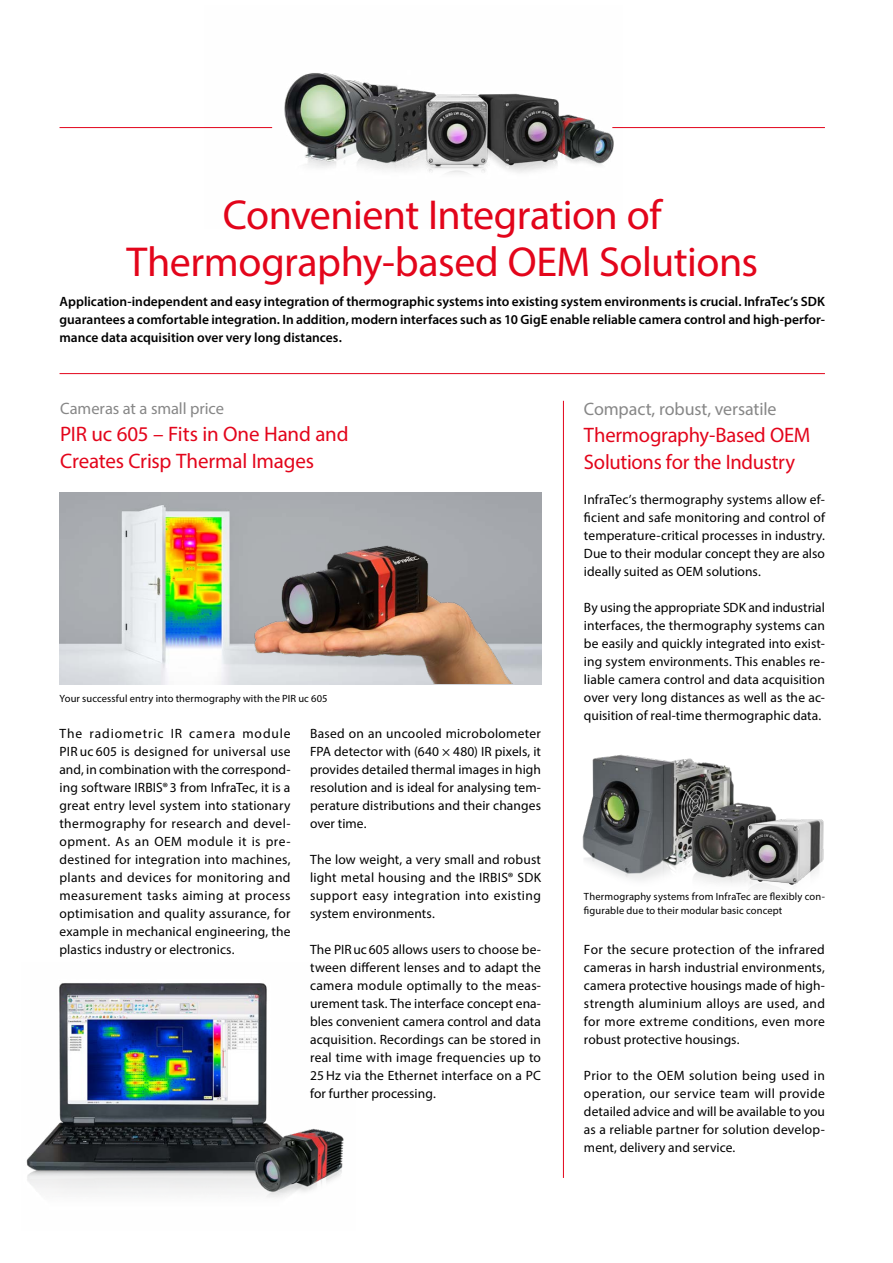
<style>
.page{position:relative;width:893px;height:1263px;background:#fff}
.page>*{position:absolute;margin:0;border:0;box-sizing:border-box;transform-origin:0 0}
.t1{font:42px/46.5px "Myriad Pro";letter-spacing:-.01em;color:#e3051b;text-align:center}
.t2{font:21px/27px "Myriad Pro";letter-spacing:-.01em;color:#e3051b}
.t3{font:18px "Myriad Pro";letter-spacing:-.005em;color:#878787}
.t4{font:16.5px "Myriad Pro";letter-spacing:-.005em;color:#878787}
.t5{font:13.5px/18px "Myriad Pro";letter-spacing:.005em;color:#000;text-align:justify}
.t6{font:600 13.5px/18px "Myriad Pro";color:#000;text-align:justify}
.t7{font:10.5px/13.5px "Myriad Pro";letter-spacing:.015em;color:#000}
</style>
<div class="page">
<img style="left:26px;top:983px;width:241px;height:210px">
<img style="left:211px;top:1123px;width:133px;height:75px">
<hr style="left:60px;top:373px;width:765px;height:1px;background:#e3051b">
<hr style="left:563px;top:401px;width:1px;height:777px;background:#e3051b">
<img style="left:582px;top:754px;width:242px;height:135px">
<hr style="left:612px;top:127px;width:213px;height:1px;background:#e3051b">
<hr style="left:60px;top:127px;width:212px;height:1px;background:#e3051b">
<img style="left:205px;top:73px;width:417px;height:101px">
<img style="left:60px;top:493px;width:481px;height:191px">
<img style="left:231px;top:534px;width:310px;height:149px">
<h1 class="t1" style="left:126px;top:191px;width:633px">Convenient Integration of<br>Thermography-based OEM Solutions</h1>
<p class="t6" style="left:60px;top:292px;width:767px">Application-independent and easy integration of thermographic systems into existing system environments is crucial. InfraTec’s SDK guarantees a comfortable integration. In addition, modern interfaces such as 10 GigE enable reliable camera control and high-perfor&shy;mance data acquisition over very long distances.</p>
<p class="t4" style="left:60px;top:398px;width:165px">Cameras at a small price</p>
<h2 class="t2" style="left:60px;top:420px;width:290px">PIR uc 605 – Fits in One Hand and<br>Creates Crisp Thermal Images</h2>
<p class="t7" style="left:60px;top:692px;width:270px">Your successful entry into thermography with the PIR uc 605</p>
<p class="t5" style="left:60px;top:724px;width:233px">The radiometric IR camera module PIR uc 605 is designed for universal use and, in combination with the correspond&shy;ing software IRBIS® 3 from InfraTec, it is a great entry level system into stationary thermography for research and devel&shy;opment. As an OEM module it is pre&shy;destined for integration into machines, plants and devices for monitoring and measurement tasks aiming at process optimisation and quality assurance, for example in mechanical engineering, the plastics industry or electronics.</p>
<p class="t5" style="left:310px;top:724px;width:232px">Based on an uncooled microbolometer FPA detector with (640 × 480) IR pixels, it provides detailed thermal images in high resolution and is ideal for analysing tem&shy;perature distributions and their changes over time.</p>
<p class="t5" style="left:310px;top:850px;width:233px">The low weight, a very small and robust light metal housing and the IRBIS® SDK support easy integration into existing system environments.</p>
<p class="t5" style="left:310px;top:940px;width:232px">The PIRuc605 allows users to choose be&shy;tween different lenses and to adapt the camera module optimally to the meas&shy;urement task. The interface concept ena&shy;bles convenient camera control and data acquisition. Recordings can be stored in real time with image frequencies up to 25Hz via the Ethernet interface on a PC for further processing.</p>
<h3 class="t3" style="left:584px;top:398px;width:194px">Compact, robust, versatile</h3>
<h2 class="t2" style="left:584px;top:421px;width:228px">Thermography-Based OEM<br>Solutions for the Industry</h2>
<p class="t5" style="left:584px;top:490px;width:242px">InfraTec’s thermography systems allow ef&shy;ficient and safe monitoring and control of temperature-critical processes in industry.<br>Due to their modular concept they are also ideally suited as OEM solutions.</p>
<p class="t5" style="left:584px;top:598px;width:242px">By using the appropriate SDK and industrial interfaces, the thermography systems can be easily and quickly integrated into exist&shy;ing system environments. This enables re&shy;liable camera control and data acquisition over very long distances as well as the ac&shy;quisition of real-time thermographic data.</p>
<p class="t7" style="left:584px;top:890px;width:242px">Thermography systems from InfraTec are flexibly con&shy;figurable due to their modular basic concept</p>
<p class="t5" style="left:584px;top:940px;width:242px">For the secure protection of the infrared cameras in harsh industrial environments, camera protective housings made of high&shy;strength aluminium alloys are used, and for more extreme conditions, even more robust protective housings.</p>
<p class="t5" style="left:584px;top:1066px;width:242px">Prior to the OEM solution being used in operation, our service team will provide detailed advice and will be available to you as a reliable partner for solution develop&shy;ment, delivery and service.</p>
</div>
